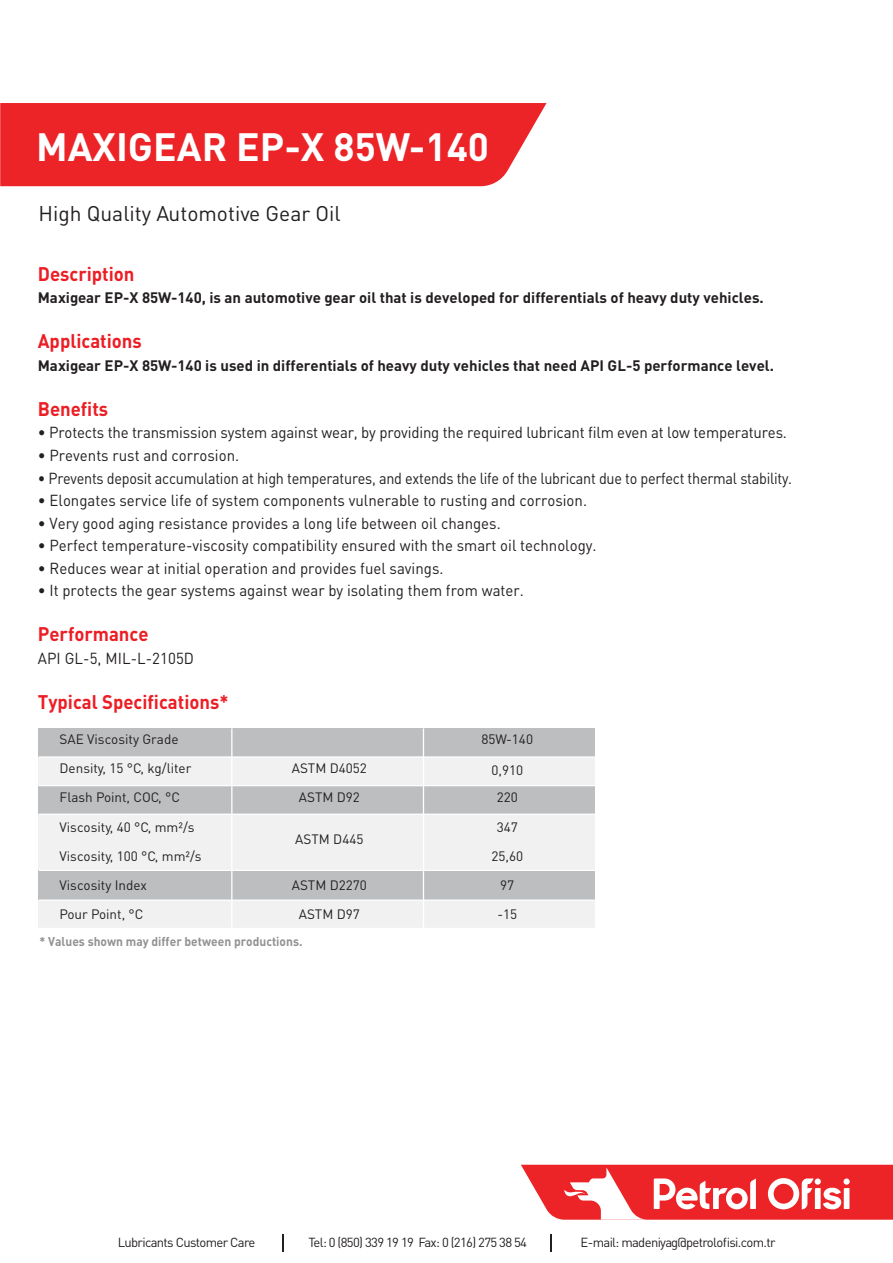
<style>
.page{position:relative;width:893px;height:1263px;background:#fff}
.page>*{position:absolute;margin:0;border:0;box-sizing:border-box;transform-origin:0 0}
.t1{font:39px "DINT Bold Tr";color:#fff}
.t2{font:21px "DIN Tr";color:#231f20}
.t3{font:19.5px "DINT Bold Tr";color:#ed1d24;scale:.95 1}
.t4{font:15.75px "DIN Tr";color:#231f20;scale:.95 1}
.t5{font:15.75px "DIN Tr";color:#231f20;scale:.91 1}
.t6{font:15px "DINT Bold Tr";color:#231f20}
.t7{font:13.5px "DIN Tr";color:#231f20}
.t8{font:13.05px "DIN Tr";letter-spacing:-.05em;color:#231f20}
.t9{font:12.6px "DINT Bold Tr";color:#929191;scale:.95 1}
</style>
<div class="page">
<div style="left:39px;top:728px;width:556px;height:29px;background:#bcbec0"></div>
<div style="left:39px;top:757px;width:556px;height:29px;background:#f1f1f2"></div>
<div style="left:39px;top:786px;width:556px;height:29px;background:#bcbec0"></div>
<div style="left:39px;top:814px;width:556px;height:56px;background:#f1f1f2"></div>
<div style="left:39px;top:870px;width:556px;height:31px;background:#bcbec0"></div>
<div style="left:39px;top:900px;width:556px;height:29px;background:#f1f1f2"></div>
<hr style="left:231px;top:728px;width:1px;height:200px;background:#fff">
<hr style="left:39px;top:756px;width:556px;height:2px;background:#fff">
<hr style="left:39px;top:785px;width:556px;height:1px;background:#fff">
<hr style="left:39px;top:813px;width:556px;height:2px;background:#fff">
<hr style="left:39px;top:899px;width:556px;height:2px;background:#fff">
<hr style="left:39px;top:928px;width:556px;height:1px;background:#fff">
<hr style="left:39px;top:870px;width:556px;height:1px;background:#fff">
<hr style="left:423px;top:728px;width:1px;height:200px;background:#fff">
<div style="left:0;top:103px;width:546px;height:83px;background:#ec2427"></div>
<svg style="left:521px;top:1165px;width:372px;height:55px"></svg>
<svg style="left:283px;top:1234px;width:1px;height:17px"></svg>
<svg style="left:551px;top:1234px;width:1px;height:17px"></svg>
<h1 class="t1" style="left:36px;top:121px;width:455px">MAXIGEAR EP-X 85W-140</h1>
<h2 class="t2" style="left:38px;top:200px;width:304px">High Quality Automotive Gear Oil</h2>
<p class="t3" style="left:38px;top:261px;width:103px">Description</p>
<p class="t6" style="left:38px;top:288px;width:727px">Maxigear EP-X 85W-140, is an automotive gear oil that is developed for differentials of heavy duty vehicles.</p>
<p class="t3" style="left:38px;top:329px;width:111px">Applications</p>
<p class="t6" style="left:38px;top:356px;width:738px">Maxigear EP-X 85W-140 is used in differentials of heavy duty vehicles that need API GL-5 performance level.</p>
<p class="t3" style="left:38px;top:396px;width:76px">Benefits</p>
<p class="t4" style="left:38px;top:423px;width:790px">• Protects the transmission system against wear, by providing the required lubricant film even at low temperatures.</p>
<p class="t4" style="left:38px;top:445px;width:213px">• Prevents rust and corrosion.</p>
<p class="t5" style="left:38px;top:468px;width:830px">• Prevents deposit accumulation at high temperatures, and extends the life of the lubricant due to perfect thermal stability.</p>
<p class="t4" style="left:38px;top:490px;width:580px">• Elongates service life of system components vulnerable to rusting and corrosion.</p>
<p class="t4" style="left:38px;top:513px;width:489px">• Very good aging resistance provides a long life between oil changes.</p>
<p class="t4" style="left:38px;top:535px;width:590px">• Perfect temperature-viscosity compatibility ensured with the smart oil technology.</p>
<p class="t4" style="left:38px;top:558px;width:428px">• Reduces wear at initial operation and provides fuel savings.</p>
<p class="t4" style="left:38px;top:580px;width:513px">• It protects the gear systems against wear by isolating them from water.</p>
<p class="t3" style="left:38px;top:621px;width:118px">Performance</p>
<p class="t4" style="left:38px;top:648px;width:166px">API GL-5, MIL-L-2105D</p>
<p class="t3" style="left:38px;top:689px;width:202px">Typical Specifications*</p>
<p class="t7" style="left:60px;top:730px;width:120px">SAE Viscosity Grade</p>
<p class="t7" style="left:482px;top:730px;width:53px">85W-140</p>
<p class="t7" style="left:60px;top:760px;width:133px">Density, 15 °C, kg/liter</p>
<p class="t7" style="left:292px;top:760px;width:77px">ASTM D4052</p>
<p class="t7" style="left:491px;top:762px;width:33px">0,910</p>
<p class="t7" style="left:60px;top:789px;width:122px">Flash Point, COC, °C</p>
<p class="t7" style="left:299px;top:789px;width:63px">ASTM D92</p>
<p class="t7" style="left:497px;top:789px;width:23px">220</p>
<p class="t7" style="left:60px;top:818px;width:137px">Viscosity, 40 °C, mm²/s</p>
<p class="t7" style="left:295px;top:830px;width:70px">ASTM D445</p>
<p class="t7" style="left:497px;top:818px;width:23px">347</p>
<p class="t7" style="left:60px;top:848px;width:144px">Viscosity, 100 °C, mm²/s</p>
<p class="t7" style="left:491px;top:848px;width:33px">25,60</p>
<p class="t7" style="left:60px;top:877px;width:89px">Viscosity Index</p>
<p class="t7" style="left:292px;top:877px;width:77px">ASTM D2270</p>
<p class="t7" style="left:500px;top:877px;width:16px">97</p>
<p class="t7" style="left:60px;top:906px;width:85px">Pour Point, °C</p>
<p class="t7" style="left:299px;top:906px;width:63px">ASTM D97</p>
<p class="t7" style="left:497px;top:906px;width:21px">-15</p>
<p class="t9" style="left:40px;top:933px;width:278px">* Values shown may differ between productions.</p>
<p class="t8" style="left:118px;top:1234px;width:139px">Lubricants Customer Care</p>
<p class="t8" style="left:309px;top:1234px;width:220px">Tel: 0 (850) 339 19 19 Fax: 0 (216) 275 38 54</p>
<p class="t8" style="left:581px;top:1234px;width:196px">E-mail: madeniyag@petrolofisi.com.tr</p>
</div>
